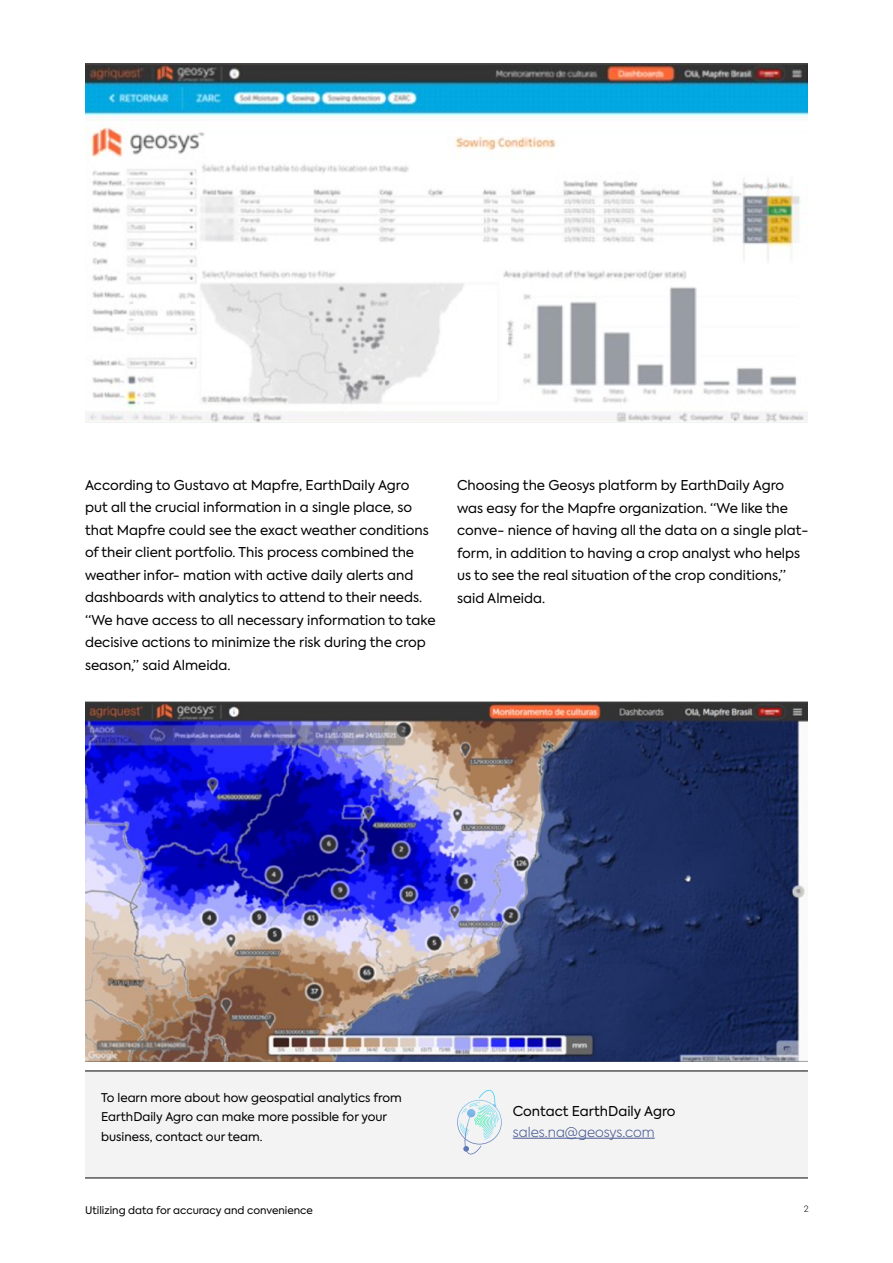
<style>
.page{position:relative;width:893px;height:1263px;background:#fff}
.page>*{position:absolute;margin:0;border:0;box-sizing:border-box;transform-origin:0 0}
.t1{font:13.5px/22.5px "Axiforma";color:#000}
.t2{font:300 13.5px "Axiforma";color:#465792}
.t3{font:12px/19.5px "Axiforma";color:#000}
.t4{font:10.5px "Axiforma";color:#000}
.t5{font:300 9px "Roboto";color:#000}
</style>
<div class="page">
<hr style="left:85px;top:1177px;width:723px;height:1px;background:#000">
<img style="left:85px;top:64px;width:723px;height:359px">
<img style="left:85px;top:702px;width:723px;height:360px">
<div style="left:85px;top:1070px;width:723px;height:106px;background:#f3f3f3"></div>
<hr style="left:85px;top:1070px;width:723px;height:1px;background:#000">
<hr style="left:513px;top:1138px;width:142px;height:1px;background:#465792">
<svg style="left:457px;top:1089px;width:45px;height:65px"></svg>
<p class="t1" style="left:85px;top:474px;width:352px">According to Gustavo at Mapfre, EarthDaily Agro<br>put all the crucial information in a single place, so that Mapfre could see the exact weather conditions of their client portfolio. This process combined the weather infor- mation with active daily alerts and dashboards with analytics to attend to their needs. “We have access to all necessary information to take decisive actions to minimize the risk during the crop season,” said Almeida.</p>
<p class="t1" style="left:457px;top:474px;width:353px">Choosing the Geosys platform by EarthDaily Agro was easy for the Mapfre organization. “We like the conve- nience of having all the data on a single plat&shy;form, in addition to having a crop analyst who helps us to see the real situation of the crop conditions,” said Almeida.</p>
<p class="t3" style="left:101px;top:1088px;width:302px">To learn more about how geospatial analytics from<br>EarthDaily Agro can make more possible for your business, contact our team.</p>
<p class="t1" style="left:513px;top:1100px;width:164px">Contact EarthDaily Agro</p>
<p class="t2" style="left:513px;top:1123px;width:143px">sales.na@geosys.com</p>
<p class="t4" style="left:85px;top:1203px;width:229px">Utilizing data for accuracy and convenience</p>
<p class="t5" style="left:804px;top:1203px;width:6px">2</p>
</div>
